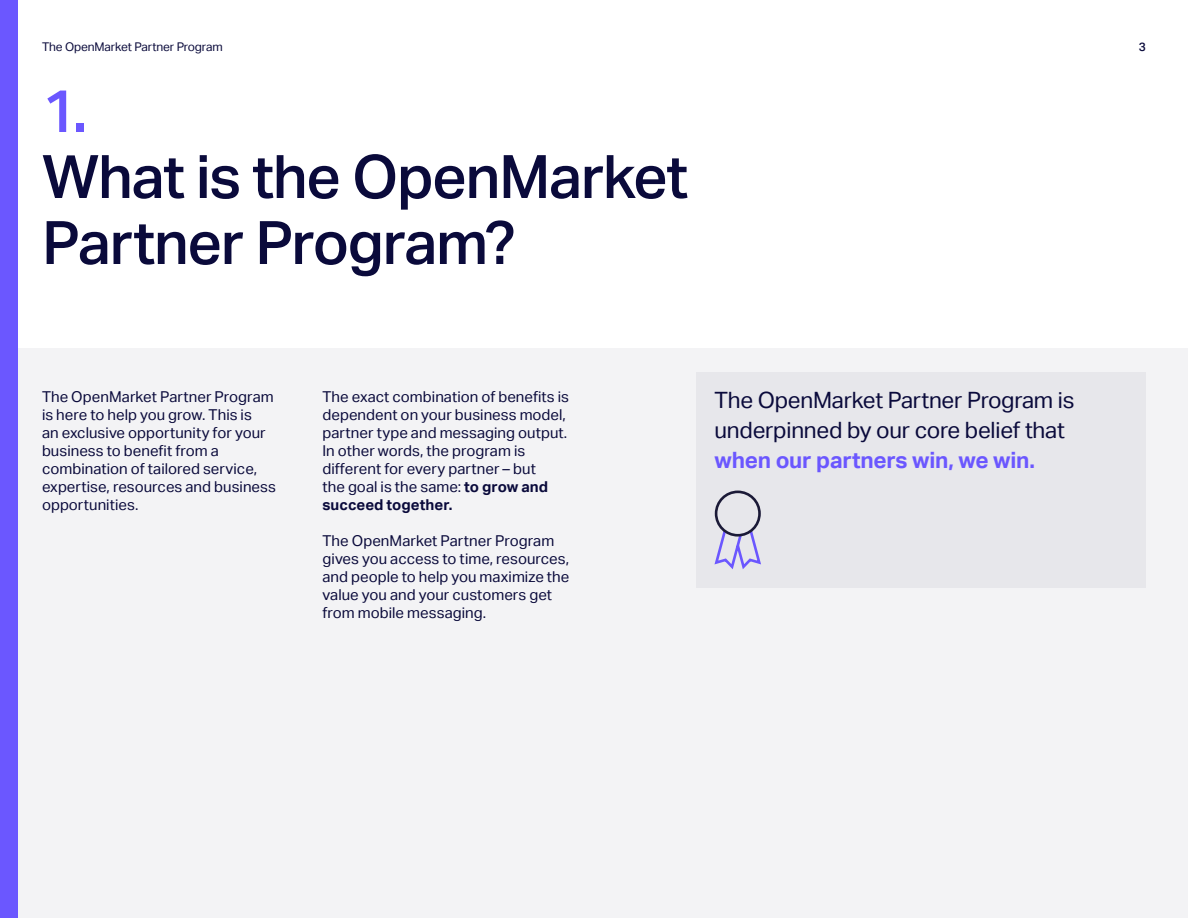
<style>
.page{position:relative;width:1188px;height:918px;background:#fff}
.page>*{position:absolute;margin:0;border:0;box-sizing:border-box;transform-origin:0 0}
.t1{font:500 60px/66px "Aktiv Grotesk";letter-spacing:-.025em;color:#0a0a3b}
.t2{font:500 60px "Aktiv Grotesk";color:#6b57ff}
.t3{font:22.5px/30px "Aktiv Grotesk";letter-spacing:-.01em;color:#0a0a3b}
.t4{font:700 22.5px "Aktiv Grotesk";letter-spacing:-.01em;color:#6b57ff}
.t5{font:15px/18px "Aktiv Grotesk";color:#0a0a3b}
.t6{font:12px "Aktiv Grotesk";letter-spacing:-.01em;color:#0a0a3b}
.t7{font:500 12px "Aktiv Grotesk";color:#0a0a3b}
.s1{font-weight:700}
</style>
<div class="page">
<div style="left:0;top:348px;width:1188px;height:570px;background:#f3f3f5"></div>
<div style="left:0;top:0;width:18px;height:918px;background:#6b57ff"></div>
<div style="left:696px;top:372px;width:450px;height:216px;background:#e7e7eb"></div>
<svg style="left:714px;top:528px;width:47px;height:41px"></svg>
<div style="left:715px;top:491px;width:46px;height:46px;border:3px solid #1b1a37;border-radius:50%"></div>
<p class="t6" style="left:42px;top:39px;width:182px">The OpenMarket Partner Program</p>
<p class="t7" style="left:1139px;top:39px;width:9px">3</p>
<h1 class="t2" style="left:42px;top:76px;width:47px">1.</h1>
<h1 class="t1" style="left:42px;top:144px;width:648px">What is the OpenMarket<br>Partner Program?</h1>
<p class="t5" style="left:42px;top:388px;width:235px">The OpenMarket Partner Program is here to help you grow. This is<br>an exclusive opportunity for your business to benefit from a combination of tailored service, expertise, resources and business opportunities.</p>
<p class="t5" style="left:322px;top:388px;width:248px">The exact combination of benefits is dependent on your business model, partner type and messaging output.<br>In other words, the program is different for every partner – but<br>the goal is the same: <span class="s1">to grow and succeed together.</span></p>
<p class="t5" style="left:322px;top:532px;width:248px">The OpenMarket Partner Program gives you access to time, resources, and people to help you maximize the value you and your customers get from mobile messaging.</p>
<h2 class="t3" style="left:714px;top:385px;width:361px">The OpenMarket Partner Program is underpinned by our core belief that</h2>
<h2 class="t4" style="left:714px;top:447px;width:322px">when our partners win, we win.</h2>
</div>
